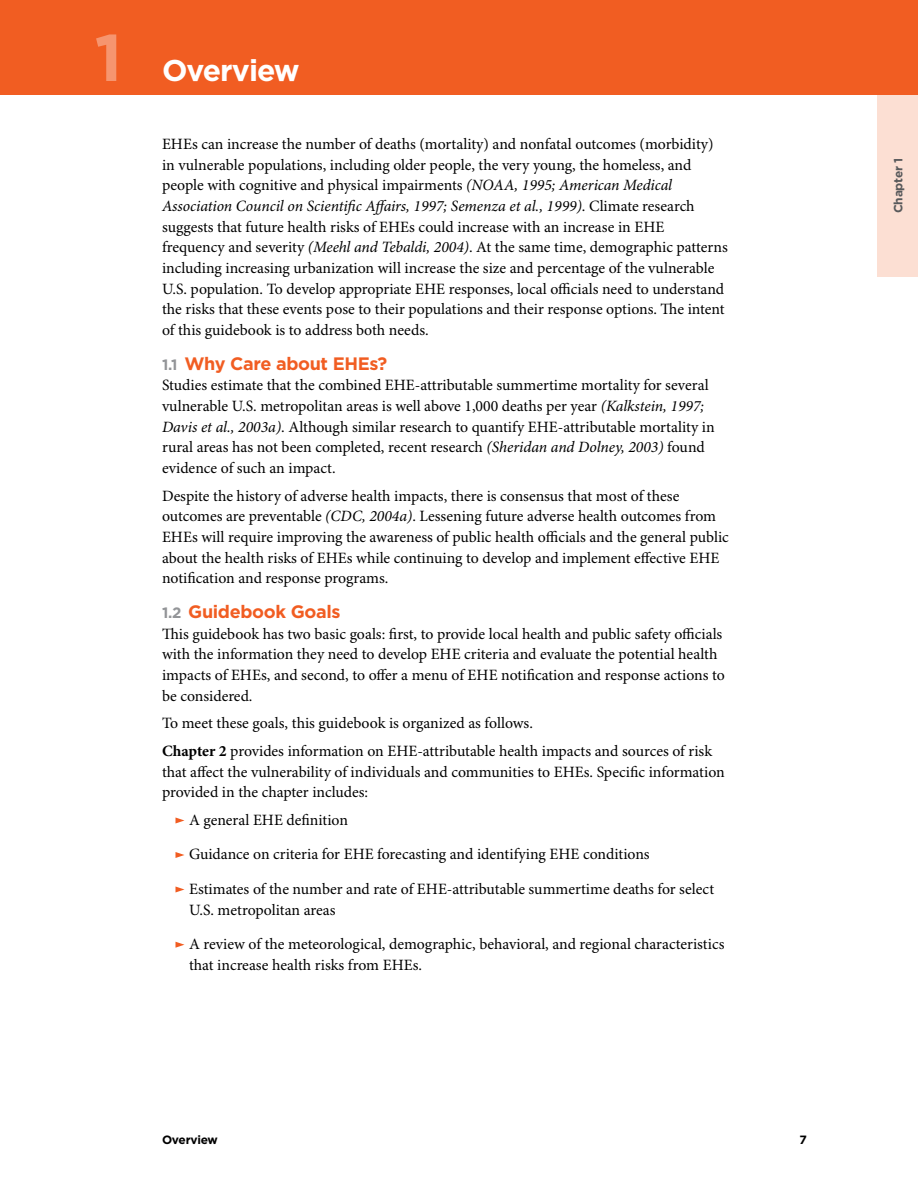
<style>
.page{position:relative;width:918px;height:1188px;background:#fff}
.page>*{position:absolute;margin:0;border:0;box-sizing:border-box;transform-origin:0 0}
.pg_head{font:700 66px "Gotham";color:#f6956f}
.pg_head-2{font:700 30px "Gotham";letter-spacing:-.03em;color:#fff}
.b_head{font:700 18px "Gotham";letter-spacing:-.02em;color:#f15d22}
.b_copy{font:15.75px/20.7px "Minion Pro";color:#000}
.b_copy_bullet{font:15.75px/20.7px "Minion Pro";color:#000}
.pg_footer{font:700 12px "Gotham";letter-spacing:-.02em;color:#000}
.t1{font:700 12px "Gotham";letter-spacing:-.02em;color:#58595b}
.s1{font-style:italic}
.s2{font-size:15px;color:#939598}
.s3{font-weight:700}
</style>
<div class="page">
<div style="left:878px;top:94px;width:40px;height:183px;background:#fcdfd3"></div>
<div style="left:0;top:0;width:918px;height:94px;background:#f15d22"></div>
<svg style="left:176px;top:817px;width:8px;height:6px"></svg>
<svg style="left:176px;top:852px;width:8px;height:6px"></svg>
<svg style="left:176px;top:886px;width:8px;height:6px"></svg>
<svg style="left:176px;top:942px;width:8px;height:6px"></svg>
<p class="pg_head" style="left:94px;top:14px;width:29px">1</p>
<p class="pg_head-2" style="left:162px;top:50px;width:139px">Overview</p>
<p class="b_copy" style="left:162px;top:134px;width:567px">EHEs can increase the number of deaths (mortality) and nonfatal outcomes (morbidity) in vulnerable populations, including older people, the very young, the homeless, and people with cognitive and physical impairments <span class="s1">(NOAA, 1995; American Medical Association Council on Scientific Affairs, 1997; Semenza et al., 1999)</span>. Climate research suggests that future health risks of EHEs could increase with an increase in EHE frequency and severity <span class="s1">(Meehl and Tebaldi, 2004)</span>. At the same time, demographic patterns including increasing urbanization will increase the size and percentage of the vulnerable U.S. population. To develop appropriate EHE responses, local officials need to understand the risks that these events pose to their populations and their response options. The intent of this guidebook is to address both needs.</p>
<p class="b_head" style="left:162px;top:351px;width:227px"><span class="s2">1.1</span> Why Care about EHEs?</p>
<p class="b_copy" style="left:162px;top:376px;width:554px">Studies estimate that the combined EHE-attributable summertime mortality for several vulnerable U.S. metropolitan areas is well above 1,000 deaths per year <span class="s1">(Kalkstein, 1997; Davis et al., 2003a)</span>. Although similar research to quantify EHE-attributable mortality in rural areas has not been completed, recent research <span class="s1">(Sheridan and Dolney, 2003)</span> found evidence of such an impact.</p>
<p class="b_copy" style="left:162px;top:486px;width:568px">Despite the history of adverse health impacts, there is consensus that most of these outcomes are preventable <span class="s1">(CDC, 2004a)</span>. Lessening future adverse health outcomes from EHEs will require improving the awareness of public health officials and the general public about the health risks of EHEs while continuing to develop and implement effective EHE notification and response programs.</p>
<p class="b_head" style="left:162px;top:600px;width:180px"><span class="s2">1.2</span> Guidebook Goals</p>
<p class="b_copy" style="left:162px;top:624px;width:564px">This guidebook has two basic goals: first, to provide local health and public safety officials with the information they need to develop EHE criteria and evaluate the potential health impacts of EHEs, and second, to offer a menu of EHE notification and response actions to be considered.</p>
<p class="b_copy" style="left:162px;top:714px;width:373px">To meet these goals, this guidebook is organized as follows.</p>
<p class="b_copy" style="left:162px;top:741px;width:564px"><span class="s3">Chapter 2</span> provides information on EHE-attributable health impacts and sources of risk that affect the vulnerability of individuals and communities to EHEs. Specific information provided in the chapter includes:</p>
<p class="b_copy_bullet" style="left:189px;top:810px;width:161px">A general EHE definition</p>
<p class="b_copy_bullet" style="left:189px;top:845px;width:462px">Guidance on criteria for EHE forecasting and identifying EHE conditions</p>
<p class="b_copy_bullet" style="left:189px;top:879px;width:527px">Estimates of the number and rate of EHE-attributable summertime deaths for select<br>U.S. metropolitan areas</p>
<p class="b_copy_bullet" style="left:189px;top:934px;width:537px">A review of the meteorological, demographic, behavioral, and regional characteristics that increase health risks from EHEs.</p>
<p class="pg_footer" style="left:162px;top:1131px;width:57px">Overview</p>
<p class="pg_footer" style="left:800px;top:1131px;width:9px">7</p>
<p class="t1" style="left:890px;top:213px;width:57px;rotate:-90deg">Chapter 1</p>
</div>
